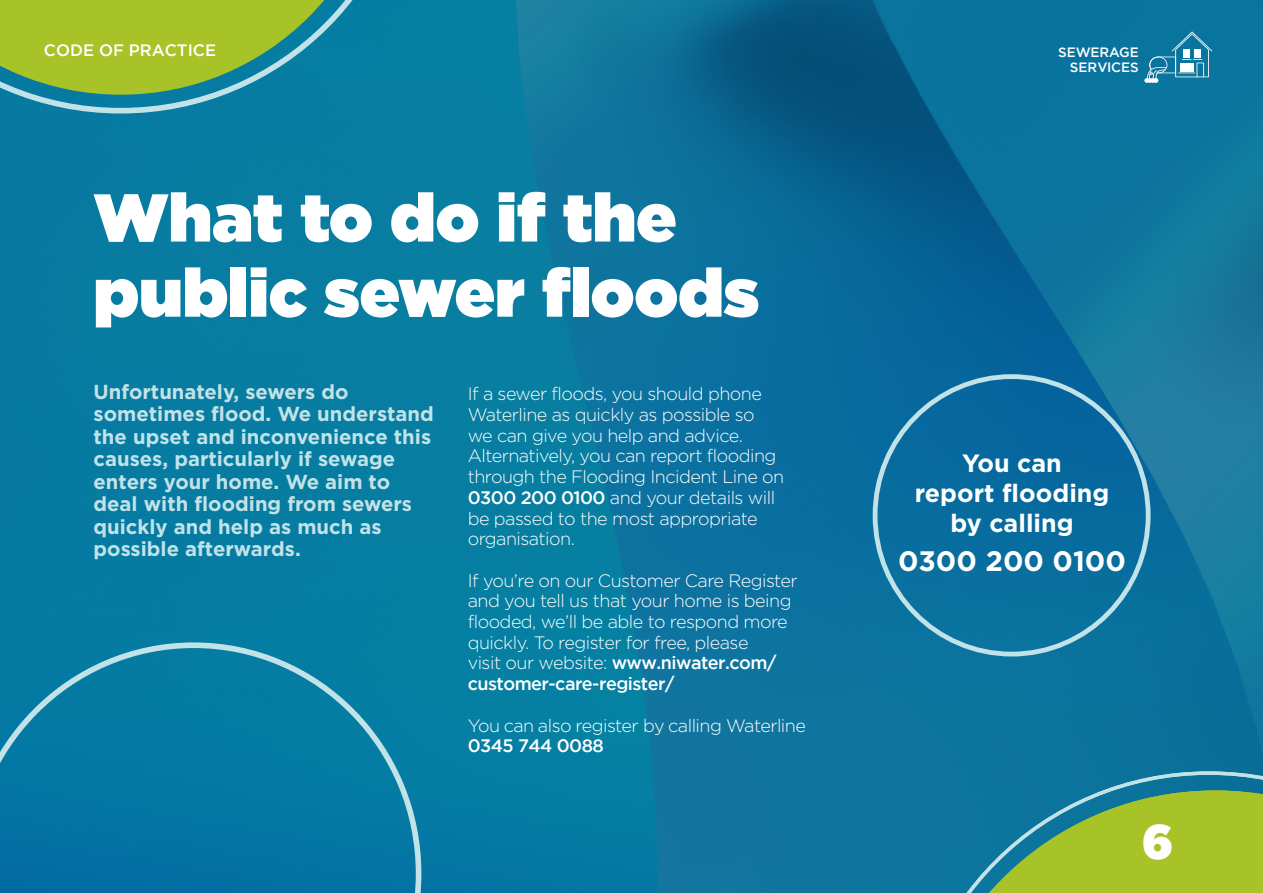
<style>
.page{position:relative;width:1263px;height:893px;background:#fff}
.page>*{position:absolute;margin:0;border:0;box-sizing:border-box;transform-origin:0 0}
.t1{font:67.5px/75.2px "Gotham Ultra";color:#fff}
.t2{font:48.75px "Gotham Ultra";color:#fff;scale:.96 1}
.t3{font:700 28.2px "Gotham";color:#fff}
.t4{font:700 25.05px/30px "Gotham";color:#fff;text-align:center}
.t5{font:700 20.25px/22.5px "Gotham";color:#c1e3e8}
.t6{font:300 18px/20.7px "Gotham";letter-spacing:-.03em;color:#fff}
.t7{font:500 18px "Gotham";letter-spacing:-.03em;color:#fff}
.t8{font:500 16.5px "Gotham";color:#fff}
.t9{font:500 13.5px/15px "Gotham";color:#fff;text-align:right}
.s1{font-weight:500}
</style>
<div class="page">
<img style="left:0;top:0;width:1263px;height:893px">
<svg style="left:0;top:0;width:414px;height:114px;background:#60a467"></svg>
<svg style="left:0;top:642px;width:421px;height:251px;background:#097ba5"></svg>
<svg style="left:943px;top:771px;width:320px;height:122px;background:#65a260"></svg>
<svg style="left:1144px;top:30px;width:69px;height:53px;background:#348cae"></svg>
<p class="t8" style="left:38px;top:35px;width:174px">CODE OF PRACTICE</p>
<p class="t8" style="left:44px;top:41px;width:174px">CODE OF PRACTICE</p>
<h1 class="t1" style="left:94px;top:178px;width:667px">What to do if the public sewer floods</h1>
<p class="t5" style="left:94px;top:380px;width:342px">Unfortunately, sewers do sometimes flood. We understand the upset and inconvenience this causes, particularly if sewage enters your home. We aim to deal with flooding from sewers quickly and help as much as possible afterwards.</p>
<p class="t6" style="left:468px;top:383px;width:318px">If a sewer floods, you should phone<br>Waterline as quickly as possible so we can give you help and advice.<br>Alternatively, you can report flooding through the Flooding Incident Line on<br><span class="s1">0300 200 0100</span> and your details will be passed to the most appropriate organisation.</p>
<p class="t6" style="left:468px;top:570px;width:331px">If you’re on our Customer Care Register and you tell us that your home is being flooded, we’ll be able to respond more quickly. To register for free, please<br>visit our website: <span class="s1">www.niwater.com/ customer-care-register/</span></p>
<p class="t6" style="left:468px;top:715px;width:340px">You can also register by calling Waterline</p>
<p class="t7" style="left:468px;top:736px;width:138px">0345 744 0088</p>
<p class="t9" style="left:1058px;top:44px;width:82px">SEWERAGE<br>SERVICES</p>
<h3 class="t4" style="left:915px;top:447px;width:196px">You can<br>report flooding by calling</h3>
<h3 class="t3" style="left:898px;top:545px;width:229px">0300 200 0100</h3>
<h2 class="t2" style="left:1142px;top:813px;width:34px">6</h2>
</div>
